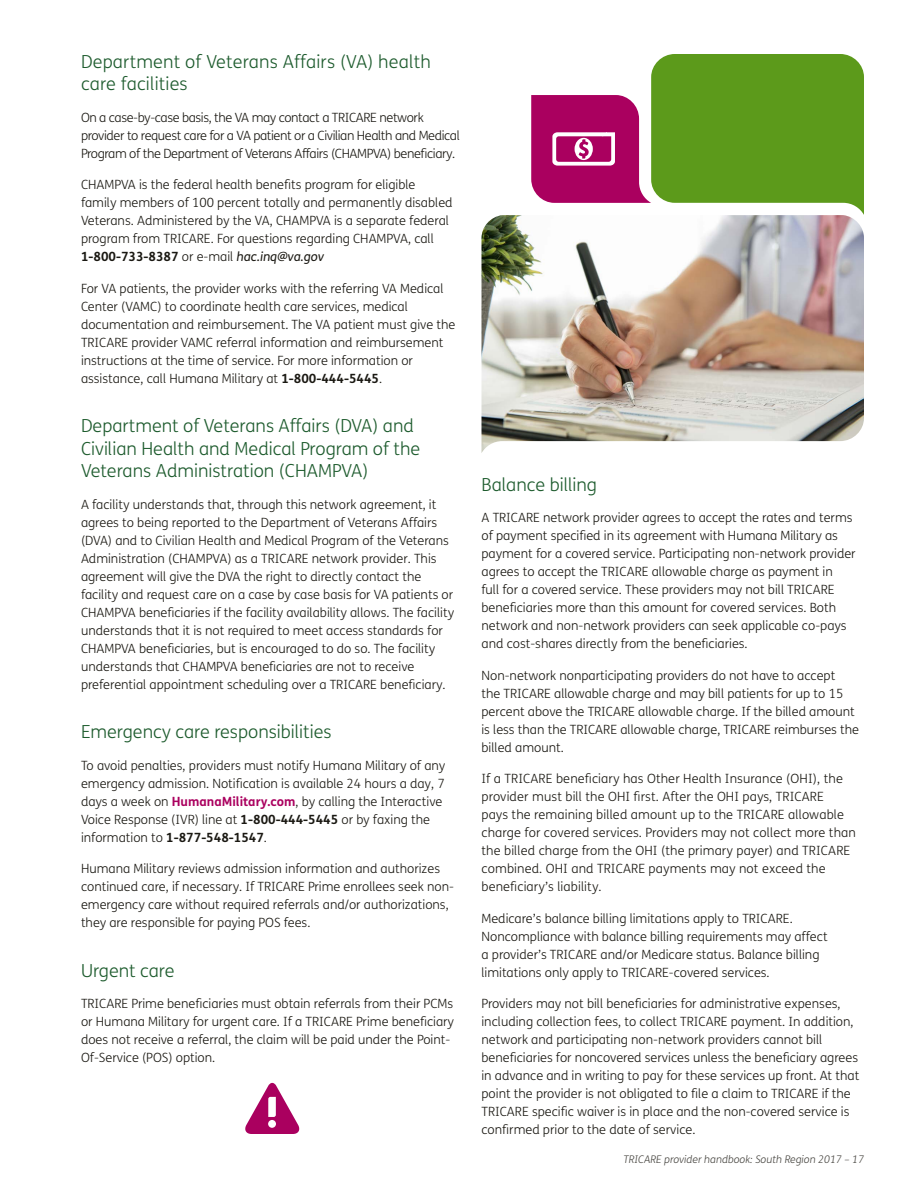
<style>
.page{position:relative;width:918px;height:1188px;background:#fff}
.page>*{position:absolute;margin:0;border:0;box-sizing:border-box;transform-origin:0 0}
.t1{font:300 18px/22.5px "FS Humana";color:#1d5b2d}
.t2{font:300 12.75px/18px "FS Humana";color:#1a1812}
.t3{font:300 12.75px/18px "FS Humana";letter-spacing:-.03em;color:#1a1812}
.t4{font:italic 300 10.5px "FS Humana";color:#484641}
.s1{font-weight:700}
.s2{font-weight:400;font-style:italic}
.s3{font-weight:700;color:#aa005f}
</style>
<div class="page">
<img style="left:482px;top:215px;width:382px;height:237px">
<svg style="left:245px;top:1082px;width:55px;height:52px"></svg>
<svg style="left:531px;top:54px;width:333px;height:161px"></svg>
<h1 class="t1" style="left:81px;top:49px;width:351px">Department of Veterans Affairs (VA) health care facilities</h1>
<p class="t3" style="left:81px;top:108px;width:380px">On a case-by-case basis, the VA may contact a TRICARE network provider to request care for a VA patient or a Civilian Health and Medical<br>Program of the Department of Veterans Affairs (CHAMPVA) beneficiary.</p>
<p class="t2" style="left:81px;top:175px;width:373px">CHAMPVA is the federal health benefits program for eligible family members of 100 percent totally and permanently disabled Veterans. Administered by the VA, CHAMPVA is a separate federal program from TRICARE. For questions regarding CHAMPVA, call <span class="s1">1-800-733-8387</span> or e-mail <span class="s2">hac.inq@va.gov</span></p>
<p class="t2" style="left:81px;top:279px;width:376px">For VA patients, the provider works with the referring VA Medical Center (VAMC) to coordinate health care services, medical documentation and reimbursement. The VA patient must give the TRICARE provider VAMC referral information and reimbursement instructions at the time of service. For more information or assistance, call Humana Military at <span class="s1">1-800-444-5445</span>.</p>
<h1 class="t1" style="left:81px;top:414px;width:341px">Department of Veterans Affairs (DVA) and<br>Civilian Health and Medical Program of the<br>Veterans Administration (CHAMPVA)</h1>
<p class="t2" style="left:81px;top:495px;width:375px">A facility understands that, through this network agreement, it agrees to being reported to the Department of Veterans Affairs (DVA) and to Civilian Health and Medical Program of the Veterans Administration (CHAMPVA) as a TRICARE network provider. This agreement will give the DVA the right to directly contact the facility and request care on a case by case basis for VA patients or CHAMPVA beneficiaries if the facility availability allows. The facility understands that it is not required to meet access standards for CHAMPVA beneficiaries, but is encouraged to do so. The facility understands that CHAMPVA beneficiaries are not to receive preferential appointment scheduling over a TRICARE beneficiary.</p>
<h1 class="t1" style="left:81px;top:720px;width:252px">Emergency care responsibilities</h1>
<p class="t2" style="left:81px;top:756px;width:366px">To avoid penalties, providers must notify Humana Military of any emergency admission. Notification is available 24 hours a day, 7 days a week on <span class="s3">HumanaMilitary.com</span>, by calling the Interactive Voice Response (IVR) line at <span class="s1">1-800-444-5445</span> or by faxing the information to <span class="s1">1-877-548-1547</span>.</p>
<p class="t2" style="left:81px;top:859px;width:375px">Humana Military reviews admission information and authorizes continued care, if necessary. If TRICARE Prime enrollees seek non&shy;emergency care without required referrals and/or authorizations, they are responsible for paying POS fees.</p>
<h1 class="t1" style="left:81px;top:958px;width:95px">Urgent care</h1>
<p class="t2" style="left:81px;top:994px;width:375px">TRICARE Prime beneficiaries must obtain referrals from their PCMs or Humana Military for urgent care. If a TRICARE Prime beneficiary does not receive a referral, the claim will be paid under the Point-Of-Service (POS) option.</p>
<h1 class="t1" style="left:482px;top:472px;width:117px">Balance billing</h1>
<p class="t2" style="left:482px;top:508px;width:376px">A TRICARE network provider agrees to accept the rates and terms of payment specified in its agreement with Humana Military as payment for a covered service. Participating non-network provider agrees to accept the TRICARE allowable charge as payment in<br>full for a covered service. These providers may not bill TRICARE beneficiaries more than this amount for covered services. Both network and non-network providers can seek applicable co-pays and cost-shares directly from the beneficiaries.</p>
<p class="t2" style="left:482px;top:666px;width:379px">Non-network nonparticipating providers do not have to accept<br>the TRICARE allowable charge and may bill patients for up to 15 percent above the TRICARE allowable charge. If the billed amount is less than the TRICARE allowable charge, TRICARE reimburses the billed amount.</p>
<p class="t2" style="left:482px;top:769px;width:376px">If a TRICARE beneficiary has Other Health Insurance (OHI), the provider must bill the OHI first. After the OHI pays, TRICARE<br>pays the remaining billed amount up to the TRICARE allowable charge for covered services. Providers may not collect more than the billed charge from the OHI (the primary payer) and TRICARE combined. OHI and TRICARE payments may not exceed the beneficiary’s liability.</p>
<p class="t2" style="left:482px;top:909px;width:348px">Medicare’s balance billing limitations apply to TRICARE.<br>Noncompliance with balance billing requirements may affect a provider’s TRICARE and/or Medicare status. Balance billing limitations only apply to TRICARE-covered services.</p>
<p class="t2" style="left:482px;top:994px;width:379px">Providers may not bill beneficiaries for administrative expenses, including collection fees, to collect TRICARE payment. In addition, network and participating non-network providers cannot bill beneficiaries for noncovered services unless the beneficiary agrees in advance and in writing to pay for these services up front. At that point the provider is not obligated to file a claim to TRICARE if the TRICARE specific waiver is in place and the non-covered service is confirmed prior to the date of service.</p>
<p class="t4" style="left:624px;top:1153px;width:242px">TRICARE provider handbook: South Region 2017 – 17</p>
</div>
